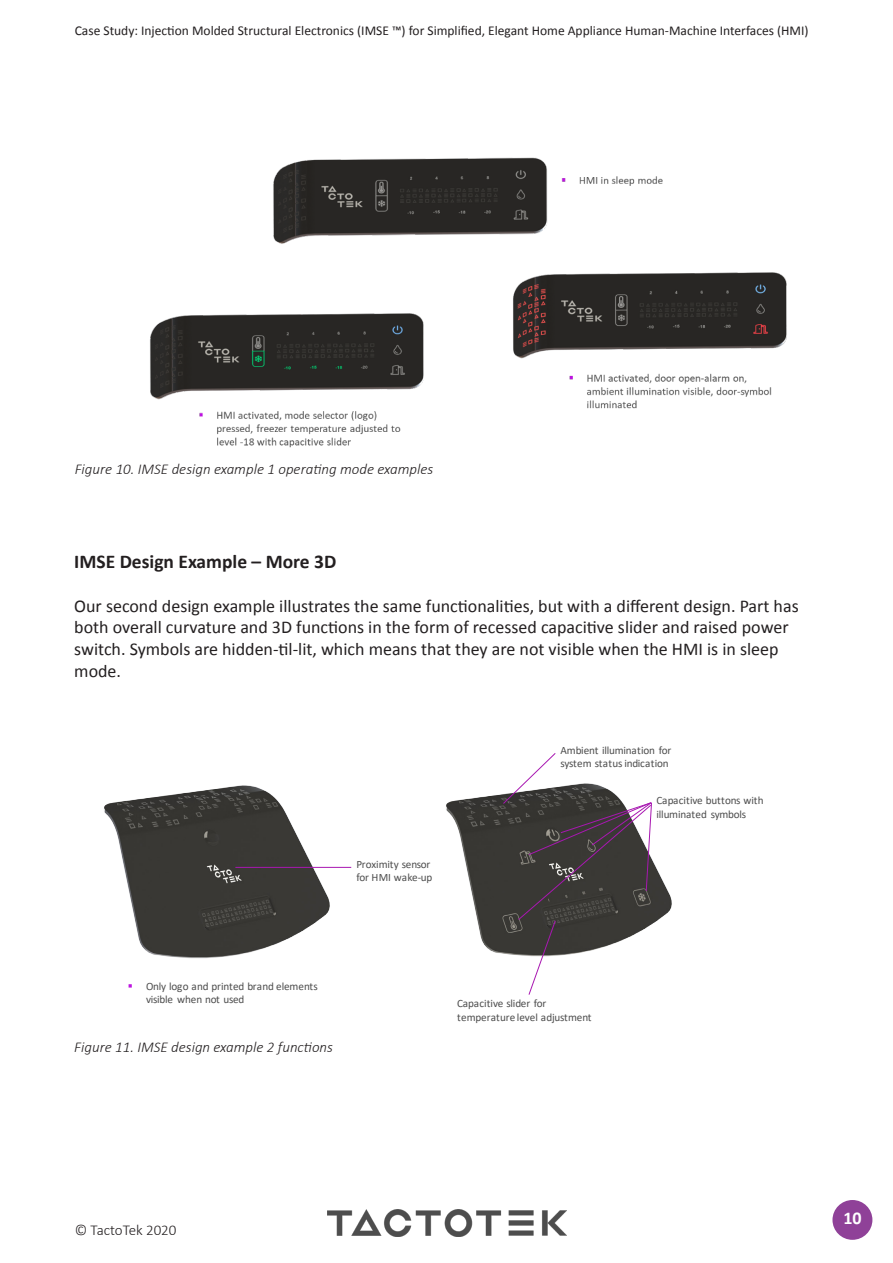
<style>
.page{position:relative;width:893px;height:1263px;background:#fff}
.page>*{position:absolute;margin:0;border:0;box-sizing:border-box;transform-origin:0 0}
.t1{font:700 19.5px "Calibri";color:#231f20}
.t2{font:18px/21.6px "Calibri";color:#231f20}
.t3{font:700 18px "Calibri";color:#fff}
.t4{font:italic 300 15px "Calibri";color:#231f20}
.t5{font:300 15px "Calibri";color:#231f20}
.t6{font:13.5px "Calibri";color:#231f20}
.t7{font:11.1px/13.5px "Calibri";letter-spacing:-.015em;color:#4d4d4d}
.s1{color:#bd13e0}
</style>
<div class="page">
<img style="left:327px;top:1209px;width:240px;height:28px">
<div style="left:832px;top:1200px;width:40px;height:40px;background:#8f4198;border-radius:50%"></div>
<img style="left:150px;top:157px;width:637px;height:291px">
<img style="left:446px;top:794px;width:226px;height:160px">
<img style="left:104px;top:785px;width:238px;height:174px">
<hr style="left:235px;top:867px;width:116px;height:1px;background:#a817b1">
<svg style="left:502px;top:753px;width:150px;height:242px"></svg>
<p class="t6" style="left:75px;top:21px;width:735px">Case Study: Injection Molded Structural Electronics (IMSE ™) for Simplified, Elegant Home Appliance Human-Machine Interfaces (HMI)</p>
<p class="t4" style="left:75px;top:459px;width:360px">Figure 10. IMSE design example 1 operating mode examples</p>
<p class="t1" style="left:74px;top:548px;width:264px">IMSE Design Example – More 3D</p>
<p class="t2" style="left:74px;top:594px;width:726px">Our second design example illustrates the same functionalities, but with a different design. Part has both overall curvature and 3D functions in the form of recessed capacitive slider and raised power switch. Symbols are hidden-til-lit, which means that they are not visible when the HMI is in sleep mode.</p>
<p class="t7" style="left:560px;top:743px;width:112px">Ambient illumination for system status indication</p>
<p class="t7" style="left:356px;top:857px;width:78px">Proximity sensor for HMI wake-up</p>
<p class="t7" style="left:146px;top:979px;width:173px;text-indent:-18px"><span class="s1">▪</span> Only logo and printed brand elements visible when not used</p>
<p class="t4" style="left:74px;top:1038px;width:260px">Figure 11. IMSE design example 2 functions</p>
<p class="t7" style="left:457px;top:997px;width:136px">Capacitive slider for temperature level adjustment</p>
<p class="t7" style="left:656px;top:793px;width:109px">Capacitive buttons with illuminated symbols</p>
<p class="t5" style="left:75px;top:1221px;width:103px">© TactoTek 2020</p>
<p class="t3" style="left:843px;top:1205px;width:20px">10</p>
</div>
